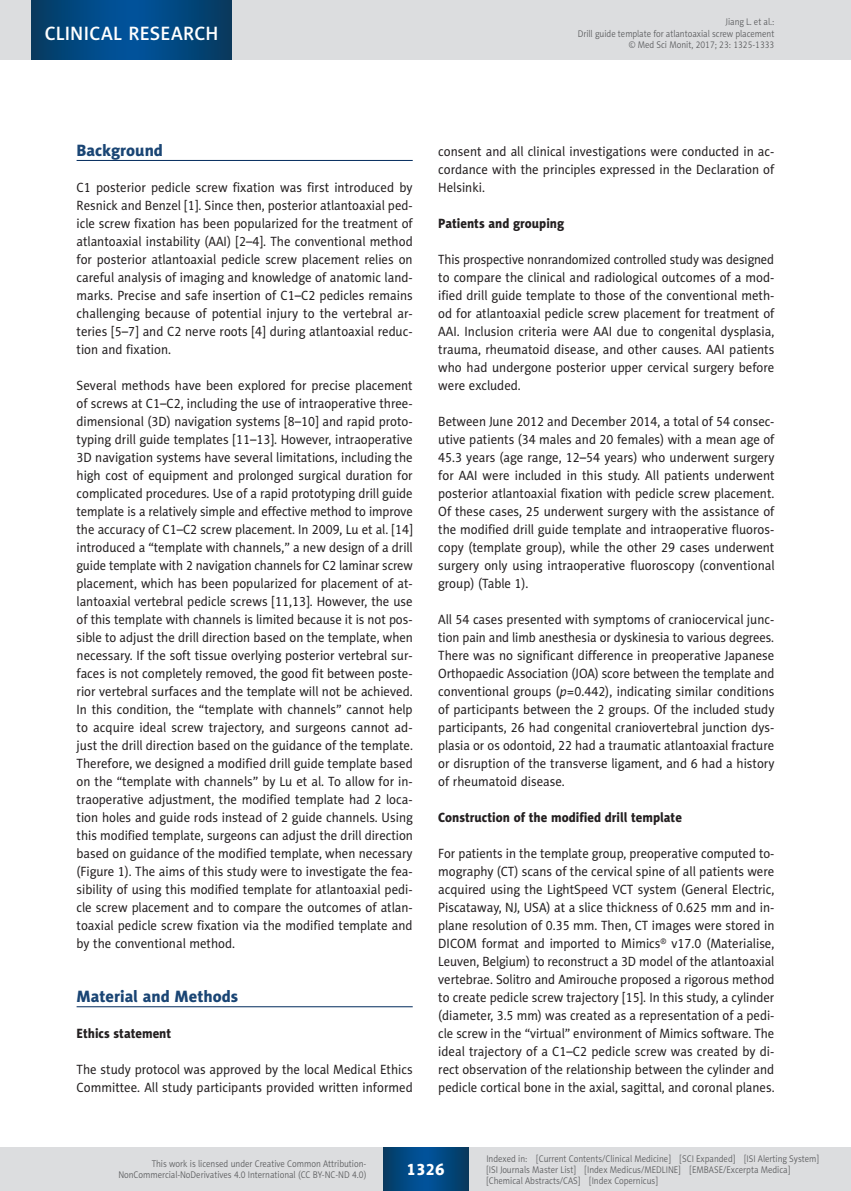
<style>
.page{position:relative;width:851px;height:1191px;background:#fff}
.page>*{position:absolute;margin:0;border:0;box-sizing:border-box;transform-origin:0 0}
.t1{font:19.5px "Naomi Sans EFN Medium";letter-spacing:.015em;color:#fff}
.MSM_Headline_1{font:16.5px "Naomi Sans EFN Heavy";color:#1a4574}
.t2{font:16.5px "Naomi Sans EFN Heavy";color:#fff}
.MSM_Body{font:13.5px/18px "Naomi Sans EFN";color:#231f20;text-align:justify;scale:.95 1}
.MSM_Body-2{font:13.5px/18px "Naomi Sans EFN";color:#231f20;text-align:justify;scale:.94 1}
.MSM_Body-3{font:13.5px/18px "Naomi Sans EFN";color:#231f20;text-align:justify;scale:.93 1}
.MSM_Headline_2{font:13.5px "Naomi Sans EFN Heavy";color:#231f20;scale:.95 1}
.MSM_pagina_sygnatura{font:9.75px/11.2px "Naomi Sans EFN Light";color:#57585a;scale:.9 1}
.MSM_pagina_zywa{font:9.75px/11.2px "Naomi Sans EFN Light";color:#57585a;text-align:right;scale:.9 1}
.s1{font-style:italic}
</style>
<div class="page">
<hr style="left:77px;top:160px;width:335px;height:1px;background:#00295c">
<hr style="left:77px;top:1006px;width:335px;height:1px;background:#00295c">
<div style="left:0;top:1148px;width:850px;height:43px;background:#dcdddf"></div>
<svg style="left:383px;top:1147px;width:85px;height:43px"></svg>
<div style="left:0;top:0;width:850px;height:60px;background:#dcdddf"></div>
<hr style="left:850px;top:0;width:1px;height:60px;background:#dcdddf">
<svg style="left:32px;top:0;width:200px;height:60px"></svg>
<h1 class="t1" style="left:45px;top:22px;width:175px">CLINICAL RESEARCH</h1>
<p class="MSM_pagina_zywa" style="left:577px;top:16px;width:220px">Jiang L. et al.:<br>Drill guide template for atlantoaxial screw placement</p>
<p class="MSM_pagina_sygnatura" style="left:628px;top:39px;width:163px">© Med Sci Monit, 2017; 23: 1325-1333</p>
<p class="MSM_Headline_1" style="left:77px;top:140px;width:88px">Background</p>
<p class="MSM_Body" style="left:77px;top:178px;width:355px">C1 posterior pedicle screw fixation was first introduced by Resnick and Benzel [1]. Since then, posterior atlantoaxial ped&shy;icle screw fixation has been popularized for the treatment of atlantoaxial instability (AAI) [2–4]. The conventional method for posterior atlantoaxial pedicle screw placement relies on careful analysis of imaging and knowledge of anatomic land&shy;marks. Precise and safe insertion of C1–C2 pedicles remains challenging because of potential injury to the vertebral ar&shy;teries [5–7] and C2 nerve roots [4] during atlantoaxial reduc&shy;tion and fixation.</p>
<p class="MSM_Body" style="left:77px;top:376px;width:355px">Several methods have been explored for precise placement of screws at C1–C2, including the use of intraoperative three&shy;dimensional (3D) navigation systems [8–10] and rapid proto&shy;typing drill guide templates [11–13]. However, intraoperative 3D navigation systems have several limitations, including the high cost of equipment and prolonged surgical duration for complicated procedures. Use of a rapid prototyping drill guide template is a relatively simple and effective method to improve the accuracy of C1–C2 screw placement. In 2009, Lu et al. [14] introduced a “template with channels,” a new design of a drill guide template with 2 navigation channels for C2 laminar screw placement, which has been popularized for placement of at&shy;lantoaxial vertebral pedicle screws [11,13]. However, the use of this template with channels is limited because it is not pos&shy;sible to adjust the drill direction based on the template, when necessary. If the soft tissue overlying posterior vertebral sur&shy;faces is not completely removed, the good fit between poste&shy;rior vertebral surfaces and the template will not be achieved.<br>In this condition, the “template with channels” cannot help to acquire ideal screw trajectory, and surgeons cannot ad&shy;just the drill direction based on the guidance of the template.<br>Therefore, we designed a modified drill guide template based on the “template with channels” by Lu et al. To allow for in&shy;traoperative adjustment, the modified template had 2 loca&shy;tion holes and guide rods instead of 2 guide channels. Using this modified template, surgeons can adjust the drill direction based on guidance of the modified template, when necessary (Figure 1). The aims of this study were to investigate the fea&shy;sibility of using this modified template for atlantoaxial pedi&shy;cle screw placement and to compare the outcomes of atlan&shy;toaxial pedicle screw fixation via the modified template and by the conventional method.</p>
<p class="MSM_Headline_1" style="left:77px;top:986px;width:163px">Material and Methods</p>
<p class="MSM_Headline_2" style="left:77px;top:1025px;width:101px">Ethics statement</p>
<p class="MSM_Body" style="left:77px;top:1060px;width:355px">The study protocol was approved by the local Medical Ethics<br>Committee. All study participants provided written informed</p>
<p class="MSM_Body" style="left:438px;top:142px;width:355px">consent and all clinical investigations were conducted in ac&shy;cordance with the principles expressed in the Declaration of Helsinki.</p>
<p class="MSM_Headline_2" style="left:438px;top:215px;width:134px">Patients and grouping</p>
<p class="MSM_Body-3" style="left:438px;top:250px;width:363px">This prospective nonrandomized controlled study was designed to compare the clinical and radiological outcomes of a mod&shy;ified drill guide template to those of the conventional meth&shy;od for atlantoaxial pedicle screw placement for treatment of AAI. Inclusion criteria were AAI due to congenital dysplasia, trauma, rheumatoid disease, and other causes. AAI patients who had undergone posterior upper cervical surgery before were excluded.</p>
<p class="MSM_Body" style="left:438px;top:412px;width:355px">Between June 2012 and December 2014, a total of 54 consec&shy;utive patients (34 males and 20 females) with a mean age of 45.3 years (age range, 12–54 years) who underwent surgery for AAI were included in this study. All patients underwent posterior atlantoaxial fixation with pedicle screw placement.<br>Of these cases, 25 underwent surgery with the assistance of the modified drill guide template and intraoperative fluoros&shy;copy (template group), while the other 29 cases underwent surgery only using intraoperative fluoroscopy (conventional group) (Table 1).</p>
<p class="MSM_Body" style="left:438px;top:610px;width:355px">All 54 cases presented with symptoms of craniocervical junc&shy;tion pain and limb anesthesia or dyskinesia to various degrees.<br>There was no significant difference in preoperative Japanese Orthopaedic Association (JOA) score between the template and conventional groups (<span class="s1">p</span>=0.442), indicating similar conditions of participants between the 2 groups. Of the included study participants, 26 had congenital craniovertebral junction dys&shy;plasia or os odontoid, 22 had a traumatic atlantoaxial fracture or disruption of the transverse ligament, and 6 had a history of rheumatoid disease.</p>
<p class="MSM_Headline_2" style="left:438px;top:809px;width:258px">Construction of the modified drill template</p>
<p class="MSM_Body-2" style="left:438px;top:844px;width:359px">For patients in the template group, preoperative computed to&shy;mography (CT) scans of the cervical spine of all patients were acquired using the LightSpeed VCT system (General Electric, Piscataway, NJ, USA) at a slice thickness of 0.625 mm and in&shy;plane resolution of 0.35 mm. Then, CT images were stored in DICOM format and imported to Mimics<sup>®</sup> v17.0 (Materialise, Leuven, Belgium) to reconstruct a 3D model of the atlantoaxial vertebrae. Solitro and Amirouche proposed a rigorous method to create pedicle screw trajectory [15]. In this study, a cylinder (diameter, 3.5 mm) was created as a representation of a pedi&shy;cle screw in the “virtual” environment of Mimics software. The ideal trajectory of a C1–C2 pedicle screw was created by di&shy;rect observation of the relationship between the cylinder and pedicle cortical bone in the axial, sagittal, and coronal planes.</p>
<p class="MSM_pagina_sygnatura" style="left:118px;top:1158px;width:277px;text-align:right">This work is licensed under Creative Common Attribution-<br>NonCommercial-NoDerivatives 4.0 International (CC BY-NC-ND 4.0)</p>
<p class="t2" style="left:406px;top:1159px;width:40px">1326</p>
<p class="MSM_pagina_sygnatura" style="left:486px;top:1152px;width:371px">Indexed in: [Current Contents/Clinical Medicine] [SCI Expanded] [ISI Alerting System] [ISI Journals Master List] [Index Medicus/MEDLINE] [EMBASE/Excerpta Medica] [Chemical Abstracts/CAS] [Index Copernicus]</p>
</div>
